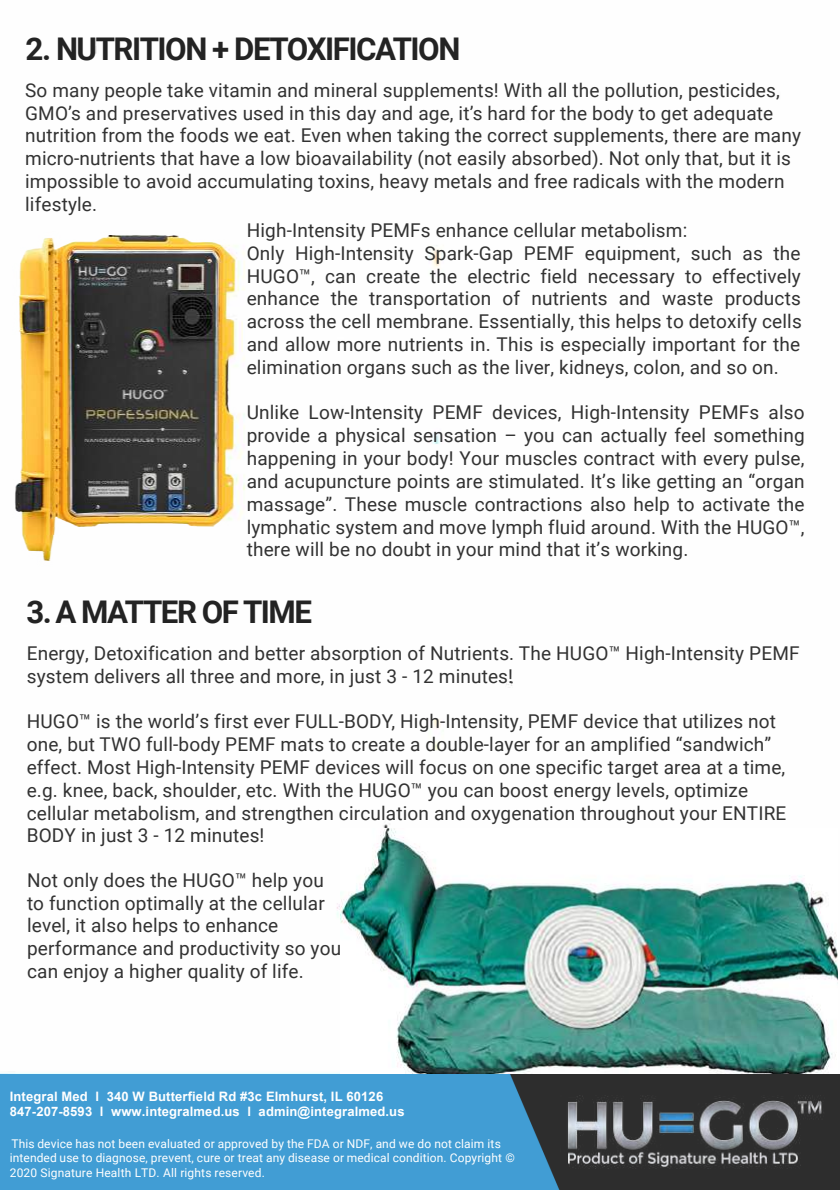
<style>
.page{position:relative;width:840px;height:1190px;background:#fff}
.page>*{position:absolute;margin:0;border:0;box-sizing:border-box;transform-origin:0 0}
.t1{font:700 31.2px "Roboto";letter-spacing:-.045em;color:#232323}
.t2{font:19px/22.8px "Roboto";letter-spacing:.01em;color:#323232}
.t3{font:700 13px/15.6px "Arial";letter-spacing:.01em;color:#fff}
.t4{font:12px/14.4px "Roboto";letter-spacing:.01em;color:#fff}
.s1{font-style:inherit}
</style>
<div class="page">
<img style="left:340px;top:828px;width:497px;height:245px">
<img style="left:0;top:1074px;width:839px;height:116px">
<img style="left:560px;top:1096px;width:268px;height:73px">
<img style="left:15px;top:235px;width:229px;height:326px">
<h1 class="t1" style="left:26px;top:27px;width:436px">2. NUTRITION + DETOXIFICATION</h1>
<p class="t2" style="left:25px;top:78px;width:777px">So many people take vitamin and mineral supplements! With all the pollution, pesticides, GMO’s and preservatives used in this day and age, it’s hard for the body to get adequate nutrition from the foods we eat. Even when taking the correct supplements, there are many micro-nutrients that have a low bioavailability (not easily absorbed). Not only that, but it is impossible to avoid accumulating toxins, heavy metals and free radicals with the modern lifestyle.</p>
<p class="t2" style="left:247px;top:218px;width:556px">High-Intensity PEMFs enhance cellular metabolism:<br>Only High-Intensity Spark-Gap PEMF equipment, such as the HUGO™, can create the electric field necessary to effectively enhance the transportation of nutrients and waste products across the cell membrane. Essentially, this helps to detoxify cells and allow more nutrients in. This is especially important for the elimination organs such as the liver, kidneys, colon, and so on.</p>
<p class="t2" style="left:247px;top:400px;width:559px;text-align:justify">Unlike Low-Intensity PEMF devices, High-Intensity PEMFs also provide a physical sensation – you can actually feel something happening in your body! Your muscles contract with every pulse, and acupuncture points are stimulated. It’s like getting an “organ massage”. These muscle contractions also help to activate the lymphatic system and move lymph fluid around. With the HUGO™, there will be no doubt in your mind that it’s working.</p>
<h1 class="t1" style="left:26px;top:590px;width:287px">3.A MATTER OF TIME</h1>
<p class="t2" style="left:27px;top:641px;width:774px">Energy, Detoxification and better absorption of Nutrients. The HUGO™ High-Intensity PEMF system delivers all three and more, in just 3 - 12 minutes!</p>
<p class="t2" style="left:27px;top:709px;width:761px">HUGO™ is the world’s first ever FULL-BODY, High-Intensity, PEMF device that utilizes not one, but TWO full-body PEMF mats to create a double-layer for an amplified “sandwich” effect. Most High-Intensity PEMF devices will focus on one specific target area at a time, e.g. knee, back, shoulder, etc. With the HUGO™ you can boost energy levels, optimize cellular metabolism, and strengthen circulation and oxygenation throughout your ENTIRE BODY in just 3 - 12 minutes!</p>
<p class="t2" style="left:27px;top:868px;width:315px">Not only does the HUGO™ help you to function optimally at the cellular level, it also helps to enhance performance and productivity so you can enjoy a higher quality of life.</p>
<p class="t3" style="left:10px;top:1088px;width:396px">Integral Med l 340 W Butterfield Rd #3c Elmhurst, IL 60126<br>847-207-8593 l www.integralmed.us l admin@integralmed.us</p>
<p class="t4" style="left:10px;top:1136px;width:506px">This device has not been evaluated or approved by the FDA or NDF, and we do not claim its intended use to diagnose, prevent, cure or treat any disease or medical condition. <span class="s1">Copyright ©<br>2020 Signature Health LTD. All rights reserved.</span></p>
</div>
